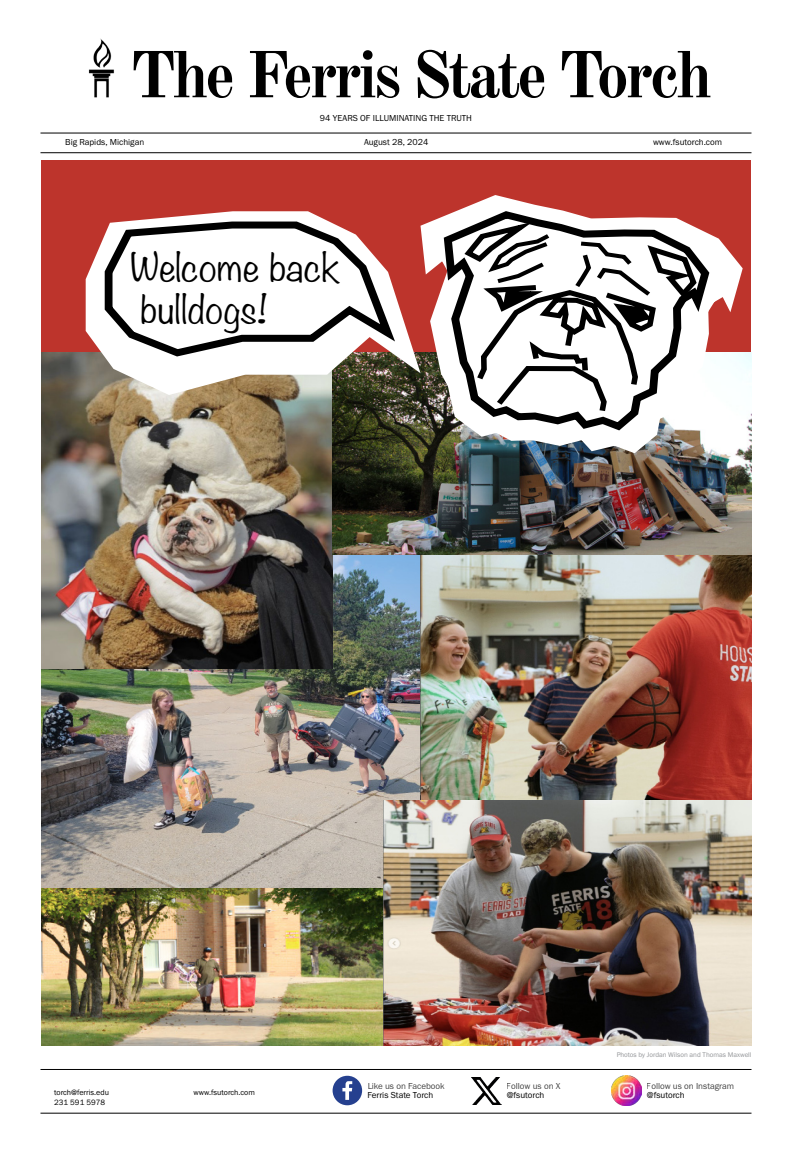
<style>
.page{position:relative;width:792px;height:1152px;background:#fff}
.page>*{position:absolute;margin:0;border:0;box-sizing:border-box;transform-origin:0 0}
.t1{font:700 65px "Old Standard TT";letter-spacing:-.06em;color:#000}
.t2{font:300 35px/42px "Noteworthy";color:#000;scale:1.12 1}
.t3{font:9px "Franklin Gothic URW Boo";color:#000}
.t4{font:8px/10px "Franklin Gothic URW Boo";color:#000}
.t5{font:7px "Franklin Gothic URW Boo";color:#939598}
</style>
<div class="page">
<hr style="left:40px;top:153px;width:712px;height:1px;background:#000">
<hr style="left:40px;top:1113px;width:712px;height:1px;background:#000">
<hr style="left:40px;top:133px;width:712px;height:1px;background:#000">
<hr style="left:40px;top:1069px;width:712px;height:1px;background:#000">
<div style="left:333px;top:1076px;width:29px;height:29px;background:#25408f;border-radius:50%"></div>
<svg style="left:342px;top:1081px;width:10px;height:19px"></svg>
<img style="left:612px;top:1076px;width:30px;height:29px">
<img style="left:88px;top:38px;width:26px;height:60px">
<img style="left:472px;top:1078px;width:29px;height:27px">
<div style="left:42px;top:160px;width:709px;height:885px;background:#bd342c"></div>
<img style="left:42px;top:554px;width:379px;height:334px">
<img style="left:42px;top:352px;width:291px;height:317px">
<img style="left:421px;top:554px;width:330px;height:247px">
<img style="left:333px;top:352px;width:418px;height:202px">
<img style="left:42px;top:888px;width:342px;height:157px">
<img style="left:384px;top:801px;width:367px;height:244px">
<img style="left:416px;top:195px;width:331px;height:262px">
<svg style="left:440px;top:207px;width:274px;height:228px;background:#c8b3b1"></svg>
<svg style="left:460px;top:220px;width:242px;height:196px;background:#bfbebe"></svg>
<svg style="left:483px;top:230px;width:172px;height:70px;background:#b8b8b8"></svg>
<svg style="left:80px;top:208px;width:348px;height:191px"></svg>
<svg style="left:98px;top:218px;width:304px;height:142px;background:#dad0cf"></svg>
<h1 class="t1" style="left:130px;top:25px;width:584px">The Ferris State Torch</h1>
<p class="t3" style="left:320px;top:112px;width:154px">94 YEARS OF ILLUMINATING THE TRUTH</p>
<p class="t3" style="left:65px;top:137px;width:81px">Big Rapids, Michigan</p>
<p class="t3" style="left:364px;top:137px;width:66px">August 28, 2024</p>
<p class="t3" style="left:653px;top:137px;width:71px">www.fsutorch.com</p>
<h2 class="t2" style="left:130px;top:245px;width:189px">Welcome back bulldogs!</h2>
<p class="t4" style="left:54px;top:1088px;width:56px">torch@ferris.edu<br>231 591 5978</p>
<p class="t4" style="left:193px;top:1088px;width:63px">www.fsutorch.com</p>
<p class="t5" style="left:617px;top:1050px;width:136px">Photos by Jordan Wilson and Thomas Maxwell</p>
<p class="t3" style="left:367px;top:1080px;width:79px">Like us on Facebook</p>
<p class="t3" style="left:507px;top:1080px;width:55px">Follow us on X</p>
<p class="t3" style="left:647px;top:1080px;width:89px">Follow us on Instagram</p>
<p class="t3" style="left:367px;top:1090px;width:67px">Ferris State Torch</p>
<p class="t3" style="left:507px;top:1090px;width:39px">@fsutorch</p>
<p class="t3" style="left:647px;top:1090px;width:39px">@fsutorch</p>
</div>
